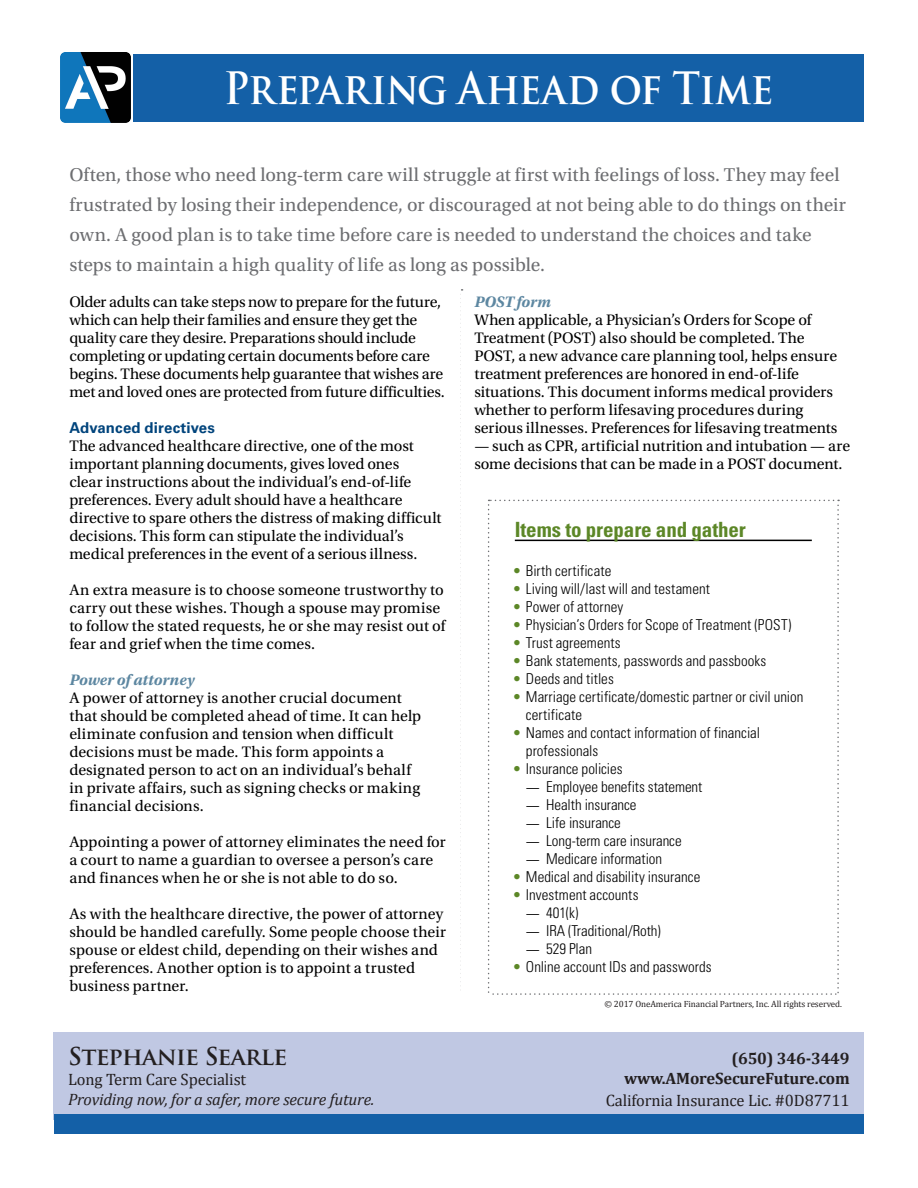
<style>
.page{position:relative;width:918px;height:1188px;background:#fff}
.page>*{position:absolute;margin:0;border:0;box-sizing:border-box;transform-origin:0 0}
.t1{font:700 43.5px "Trajan Pro";letter-spacing:-.015em;color:#fff;scale:.9 1}
.t2{font:700 24px "Trajan Pro";letter-spacing:-.03em;color:#231f20}
.t3{font:700 condensed 21px "Univers LT Std";letter-spacing:-.005em;color:#5c8727}
.t4{font:19.5px/30px "Utopia Std";color:#6d6e71}
.t5{font:16.5px "Cambria";letter-spacing:-.01em;color:#231f20}
.t6{font:italic 16.5px "Cambria";letter-spacing:-.01em;color:#231f20}
.t7{font:700 16.5px/19.5px "Cambria";letter-spacing:-.01em;color:#231f20;text-align:right}
.t8{font:15.9px/18px "Utopia Std";color:#000}
.t9{font:italic 700 15.9px "Utopia Std";color:#5d87a1}
.t10{font:300 condensed 15px/18px "Univers LT Std";color:#000}
.t11{font:700 15px "Univers LT Std";letter-spacing:.01em;color:#00447c}
.t12{font:9px "Cambria";letter-spacing:-.01em;color:#231f20}
.s1{color:#5c8727}
.s2{font-family:"Utopia Std";font-weight:400;font-stretch:normal}
</style>
<div class="page">
<div style="left:134px;top:54px;width:730px;height:68px;background:#1460a7"></div>
<div style="left:53px;top:1033px;width:810px;height:87px;background:#c0c8e3"></div>
<div style="left:54px;top:1114px;width:809px;height:20px;background:#1460a7"></div>
<svg style="left:460px;top:289px;width:3px;height:702px"></svg>
<svg style="left:488px;top:500px;width:351px;height:495px"></svg>
<hr style="left:515px;top:540px;width:297px;height:1px;background:#000">
<img style="left:61px;top:53px;width:70px;height:70px">
<h1 class="t1" style="left:224px;top:61px;width:612px">Preparing Ahead of Time</h1>
<p class="t4" style="left:69px;top:160px;width:778px">Often, those who need long-term care will struggle at first with feelings of loss. They may feel frustrated by losing their independence, or discouraged at not being able to do things on their own. A good plan is to take time before care is needed to understand the choices and take steps to maintain a high quality of life as long as possible.</p>
<p class="t8" style="left:69px;top:293px;width:377px">Older adults can take steps now to prepare for the future, which can help their families and ensure they get the quality care they desire. Preparations should include completing or updating certain documents before care begins. These documents help guarantee that wishes are met and loved ones are protected from future difficulties.</p>
<p class="t11" style="left:69px;top:419px;width:147px">Advanced directives</p>
<p class="t8" style="left:69px;top:437px;width:374px">The advanced healthcare directive, one of the most important planning documents, gives loved ones<br>clear instructions about the individual’s end-of-life preferences. Every adult should have a healthcare directive to spare others the distress of making difficult decisions. This form can stipulate the individual’s medical preferences in the event of a serious illness.</p>
<p class="t8" style="left:69px;top:581px;width:378px">An extra measure is to choose someone trustworthy to carry out these wishes. Though a spouse may promise to follow the stated requests, he or she may resist out of fear and grief when the time comes.</p>
<p class="t9" style="left:69px;top:671px;width:127px">Power of attorney</p>
<p class="t8" style="left:69px;top:689px;width:354px">A power of attorney is another crucial document that should be completed ahead of time. It can help eliminate confusion and tension when difficult decisions must be made. This form appoints a designated person to act on an individual’s behalf in private affairs, such as signing checks or making financial decisions.</p>
<p class="t8" style="left:69px;top:833px;width:378px">Appointing a power of attorney eliminates the need for a court to name a guardian to oversee a person’s care and finances when he or she is not able to do so.</p>
<p class="t8" style="left:69px;top:905px;width:378px">As with the healthcare directive, the power of attorney should be handled carefully. Some people choose their spouse or eldest child, depending on their wishes and preferences. Another option is to appoint a trusted business partner.</p>
<h2 class="t2" style="left:68px;top:1041px;width:220px">Stephanie Searle</h2>
<p class="t5" style="left:68px;top:1069px;width:179px">Long Term Care Specialist</p>
<p class="t6" style="left:68px;top:1087px;width:308px">Providing now, for a safer, more secure future.</p>
<p class="t9" style="left:474px;top:293px;width:78px">POST form</p>
<p class="t8" style="left:474px;top:311px;width:365px">When applicable, a Physician’s Orders for Scope of Treatment (POST) also should be completed. The POST, a new advance care planning tool, helps ensure treatment preferences are honored in end-of-life situations. This document informs medical providers whether to perform lifesaving procedures during serious illnesses. Preferences for lifesaving treatments</p>
<p class="t8" style="left:474px;top:437px;width:377px">— such as CPR, artificial nutrition and intubation — are some decisions that can be made in a POST document.</p>
<h3 class="t3" style="left:515px;top:516px;width:233px">Items to prepare and gather</h3>
<p class="t10" style="left:512px;top:561px;width:100px"><span class="s1">•</span> Birth certificate</p>
<p class="t10" style="left:512px;top:579px;width:199px"><span class="s1">•</span> Living will/last will and testament</p>
<p class="t10" style="left:512px;top:597px;width:112px"><span class="s1">•</span> Power of attorney</p>
<p class="t10" style="left:512px;top:615px;width:280px"><span class="s1">•</span> Physician’s Orders for Scope of Treatment (POST)</p>
<p class="t10" style="left:512px;top:633px;width:110px"><span class="s1">•</span> Trust agreements</p>
<p class="t10" style="left:512px;top:651px;width:255px"><span class="s1">•</span> Bank statements, passwords and passbooks</p>
<p class="t10" style="left:512px;top:669px;width:103px"><span class="s1">•</span> Deeds and titles</p>
<p class="t10" style="left:526px;top:687px;width:279px;text-indent:-14px"><span class="s1">•</span> Marriage certificate/domestic partner or civil union certificate</p>
<p class="t10" style="left:526px;top:723px;width:236px;text-indent:-14px"><span class="s1">•</span> Names and contact information of financial professionals</p>
<p class="t10" style="left:512px;top:759px;width:112px"><span class="s1">•</span> Insurance policies</p>
<p class="t10" style="left:526px;top:777px;width:178px"><span class="s2">—</span> Employee benefits statement</p>
<p class="t10" style="left:526px;top:795px;width:112px"><span class="s2">—</span> Health insurance</p>
<p class="t10" style="left:526px;top:813px;width:97px"><span class="s2">—</span> Life insurance</p>
<p class="t10" style="left:526px;top:831px;width:157px"><span class="s2">—</span> Long-term care insurance</p>
<p class="t10" style="left:526px;top:849px;width:138px"><span class="s2">—</span> Medicare information</p>
<p class="t10" style="left:512px;top:867px;width:190px"><span class="s1">•</span> Medical and disability insurance</p>
<p class="t10" style="left:512px;top:885px;width:128px"><span class="s1">•</span> Investment accounts</p>
<p class="t10" style="left:526px;top:903px;width:54px"><span class="s2">—</span> 401(k)</p>
<p class="t10" style="left:526px;top:921px;width:136px"><span class="s2">—</span> IRA (Traditional/Roth)</p>
<p class="t10" style="left:526px;top:939px;width:68px"><span class="s2">—</span> 529 Plan</p>
<p class="t10" style="left:512px;top:957px;width:201px"><span class="s1">•</span> Online account IDs and passwords</p>
<p class="t12" style="left:604px;top:999px;width:239px">© 2017 OneAmerica Financial Partners, Inc. All rights reserved.</p>
<p class="t7" style="left:624px;top:1048px;width:227px">(650) 346-3449 www.AMoreSecureFuture.com</p>
<p class="t5" style="left:606px;top:1091px;width:246px">California Insurance Lic. #0D87711</p>
</div>
